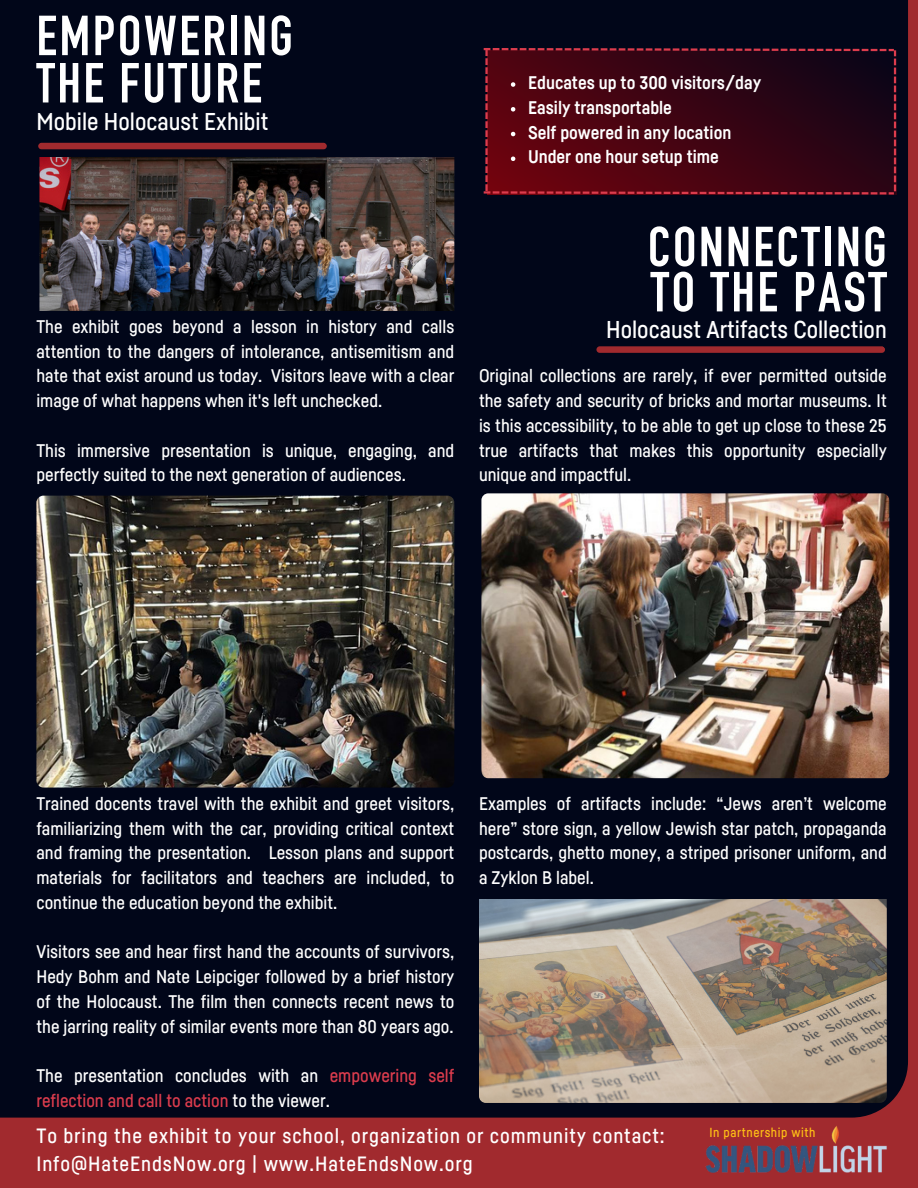
<style>
.page{position:relative;width:918px;height:1188px;background:#a12a2e}
.page>*{position:absolute;margin:0;border:0;box-sizing:border-box;transform-origin:0 0}
.t1{font:55.5px "engschriftcaps";letter-spacing:.045em;color:#fff}
.t2{font:500 24px "Fabrikat";color:#fff}
.t3{font:500 20.4px/28.2px "Fabrikat";letter-spacing:.045em;color:#fff}
.t4{font:500 18px/24.8px "Fabrikat";color:#fff;text-align:justify}
.t5{font:700 18px "Fabrikat";color:#fff}
.t6{font:500 12.9px "Fabrikat";letter-spacing:.045em;color:#fec015}
.s1{color:#dc3c4d}
</style>
<div class="page">
<div style="left:0;top:0;width:908px;height:1118px;background:#010619"></div>
<img style="left:39px;top:96px;width:415px;height:290px;border-radius:7px">
<div style="left:36px;top:312px;width:418px;height:83px;background:#010619"></div>
<div style="left:36px;top:73px;width:418px;height:83px;background:#010619"></div>
<img style="left:38px;top:142px;width:290px;height:150px">
<img style="left:36px;top:496px;width:418px;height:292px;border-radius:7px">
<img style="left:479px;top:818px;width:408px;height:285px;border-radius:7px">
<div style="left:479px;top:767px;width:417px;height:132px;background:#010619"></div>
<img style="left:481px;top:493px;width:408px;height:285px;border-radius:7px">
<svg style="left:484px;top:48px;width:412px;height:147px;background:#410514"></svg>
<svg style="left:595px;top:346px;width:291px;height:149px"></svg>
<img style="left:705px;top:1126px;width:182px;height:47px">
<h4 class="t1" style="left:36px;top:3px;width:258px">EMPOWERING</h4>
<h4 class="t1" style="left:36px;top:50px;width:227px">THE FUTURE</h4>
<h3 class="t2" style="left:36px;top:110px;width:233px">Mobile Holocaust Exhibit</h3>
<h4 class="t4" style="left:36px;top:315px;width:419px">The exhibit goes beyond a lesson in history and calls attention to the dangers of intolerance, antisemitism and hate that exist around us today. Visitors leave with a clear image of what happens when it's left unchecked.</h4>
<p class="t4" style="left:36px;top:439px;width:419px">This immersive presentation is unique, engaging, and perfectly suited to the next generation of audiences.</p>
<p class="t5" style="left:528px;top:74px;width:235px">Educates up to 300 visitors/day</p>
<p class="t5" style="left:528px;top:99px;width:145px">Easily transportable</p>
<p class="t5" style="left:528px;top:124px;width:205px">Self powered in any location</p>
<p class="t5" style="left:528px;top:149px;width:192px">Under one hour setup time</p>
<h2 class="t1" style="left:648px;top:214px;width:240px">CONNECTING</h2>
<h4 class="t1" style="left:651px;top:259px;width:238px">TO THE PAST</h4>
<p class="t2" style="left:606px;top:318px;width:282px">Holocaust Artifacts Collection</p>
<h1 class="t4" style="left:479px;top:364px;width:409px">Original collections are rarely, if ever permitted outside the safety and security of bricks and mortar museums. It is this accessibility, to be able to get up close to these 25 true artifacts that makes this opportunity especially unique and impactful.</h1>
<h1 class="t4" style="left:36px;top:792px;width:419px">Trained docents travel with the exhibit and greet visitors, familiarizing them with the car, providing critical context and framing the presentation. Lesson plans and support materials for facilitators and teachers are included, to continue the education beyond the exhibit.</h1>
<p class="t4" style="left:36px;top:940px;width:419px">Visitors see and hear first hand the accounts of survivors, Hedy Bohm and Nate Leipciger followed by a brief history of the Holocaust. The film then connects recent news to the jarring reality of similar events more than 80 years ago.</p>
<h2 class="t4" style="left:36px;top:1064px;width:419px">The presentation concludes with an <span class="s1">empowering self reflection and call to action</span> to the viewer.</h2>
<h1 class="t4" style="left:479px;top:792px;width:409px">Examples of artifacts include: “Jews aren’t welcome here” store sign, a yellow Jewish star patch, propaganda postcards, ghetto money, a striped prisoner uniform, and a Zyklon B label.</h1>
<h4 class="t3" style="left:36px;top:1123px;width:630px">To bring the exhibit to your school, organization or community contact:<br>Info@HateEndsNow.org | www.HateEndsNow.org</h4>
<p class="t6" style="left:709px;top:1126px;width:108px">In partnership with</p>
</div>
